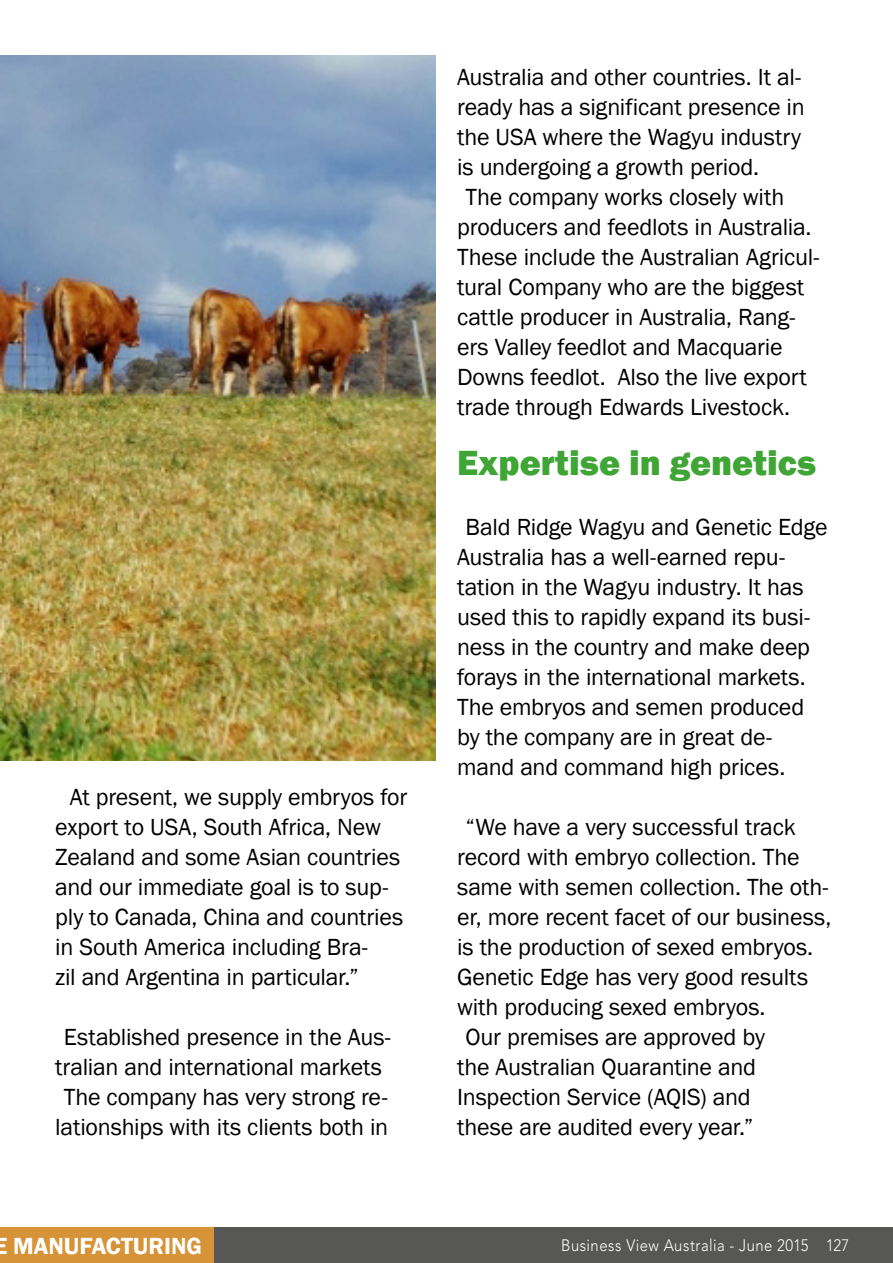
<style>
.page{position:relative;width:893px;height:1263px;background:#fff}
.page>*{position:absolute;margin:0;border:0;box-sizing:border-box;transform-origin:0 0}
.Article_subtitle{font:800 36px "Franklin Gothic";color:#3fa535}
.Body{font:24px/30px "Franklin Gothic";letter-spacing:-.01em;color:#000}
.t1{font:600 24px "Franklin Gothic";color:#fff}
.t2{font:300 16.5px "Avenir LT Std";letter-spacing:.03em;color:#fff;scale:.9 1}
</style>
<div class="page">
<div style="left:0;top:1228px;width:893px;height:35px;background:#575756"></div>
<img style="left:0;top:55px;width:436px;height:705px">
<div style="left:0;top:1228px;width:214px;height:35px;background:#d69337"></div>
<p class="Body" style="left:55px;top:783px;width:354px;text-indent:15px">At present, we supply embryos for export to USA, South Africa, New<br>Zealand and some Asian countries and our immediate goal is to sup&shy;ply to Canada, China and countries in South America including Bra-<br>zil and Argentina in particular.”</p>
<p class="Body" style="left:55px;top:1023px;width:337px;text-align:center">Established presence in the Aus&shy;tralian and international markets</p>
<p class="Body" style="left:55px;top:1083px;width:334px;text-align:center">The company has very strong re&shy;lationships with its clients both in</p>
<p class="Body" style="left:457px;top:63px;width:349px">Australia and other countries. It al&shy;ready has a significant presence in the USA where the Wagyu industry is undergoing a growth period.</p>
<p class="Body" style="left:457px;top:183px;width:364px;text-indent:9px">The company works closely with producers and feedlots in Australia.<br>These include the Australian Agricul&shy;tural Company who are the biggest cattle producer in Australia, Rang&shy;ers Valley feedlot and Macquarie Downs feedlot. Also the live export trade through Edwards Livestock.</p>
<p class="Article_subtitle" style="left:457px;top:440px;width:361px">Expertise in genetics</p>
<p class="Body" style="left:457px;top:513px;width:372px;text-indent:9px">Bald Ridge Wagyu and Genetic Edge Australia has a well-earned repu&shy;tation in the Wagyu industry. It has used this to rapidly expand its busi&shy;ness in the country and make deep forays in the international markets.<br>The embryos and semen produced by the company are in great de&shy;mand and command high prices.</p>
<p class="Body" style="left:457px;top:813px;width:376px;text-indent:9px">“We have a very successful track record with embryo collection. The same with semen collection. The oth&shy;er, more recent facet of our business, is the production of sexed embryos.<br>Genetic Edge has very good results with producing sexed embryos.</p>
<p class="Body" style="left:457px;top:1023px;width:309px;text-align:center">Our premises are approved by the Australian Quarantine and<br>Inspection Service (AQIS) and these are audited every year.”</p>
<p class="t1" style="left:-6px;top:1231px;width:210px">E MANUFACTURING</p>
<p class="t2" style="left:561px;top:1235px;width:321px">Business View Australia - June 2015 127</p>
</div>
